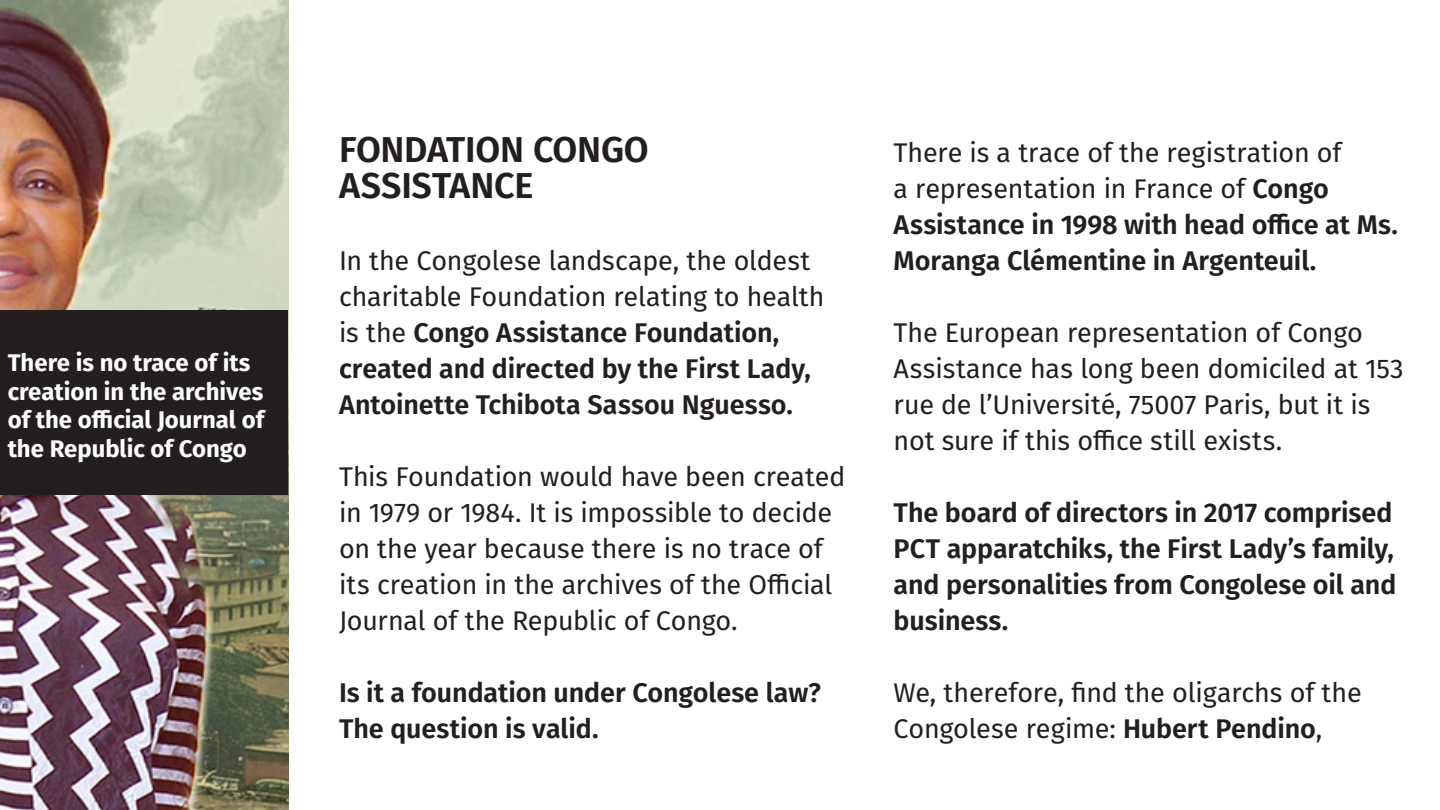
<style>
.page{position:relative;width:1440px;height:810px;background:#fff}
.page>*{position:absolute;margin:0;border:0;box-sizing:border-box;transform-origin:0 0}
.Liste_à_puces_-_Style_imbriqué{font:600 36px/36px "Fira Sans";letter-spacing:-.005em;color:#231f20}
.Liste_à_puces_-_Style_imbriqué-2{font:600 27px/36px "Fira Sans";color:#231f20}
.Liste_à_puces_-_Style_imbriqué-3{font:27px/36px "Fira Sans";letter-spacing:-.005em;color:#231f20}
.Texte_de_graphique_circulaire{font:700 24px/28.8px "Fira Sans";color:#fff}
.s1{font-weight:400}
.s2{font-weight:600}
</style>
<div class="page">
<img style="left:0;top:0;width:288px;height:810px">
<div style="left:0;top:310px;width:288px;height:185px;background:#231f20"></div>
<p class="Texte_de_graphique_circulaire" style="left:8px;top:346px;width:258px">There is no trace of its creation in the archives of the official Journal of the Republic of Congo</p>
<p class="Liste_à_puces_-_Style_imbriqué" style="left:339px;top:129px;width:311px">FONDATION CONGO<br>ASSISTANCE</p>
<p class="Liste_à_puces_-_Style_imbriqué-2" style="left:339px;top:241px;width:487px"><span class="s1">In the Congolese landscape, the oldest charitable Foundation relating to health is the</span> Congo Assistance Foundation, created and directed by the First Lady, Antoinette Tchibota Sassou Nguesso.</p>
<p class="Liste_à_puces_-_Style_imbriqué-3" style="left:339px;top:458px;width:508px">This Foundation would have been created in 1979 or 1984. It is impossible to decide on the year because there is no trace of its creation in the archives of the Official Journal of the Republic of Congo.</p>
<p class="Liste_à_puces_-_Style_imbriqué-2" style="left:339px;top:673px;width:484px">Is it a foundation under Congolese law?<br>The question is valid.</p>
<p class="Liste_à_puces_-_Style_imbriqué-2" style="left:894px;top:133px;width:506px"><span class="s1">There is a trace of the registration of<br>a representation in France of</span> Congo Assistance in 1998 with head office at Ms.<br>Moranga Clémentine in Argenteuil.</p>
<p class="Liste_à_puces_-_Style_imbriqué-3" style="left:894px;top:314px;width:512px">The European representation of Congo Assistance has long been domiciled at 153 rue de l’Université, 75007 Paris, but it is not sure if this office still exists.</p>
<p class="Liste_à_puces_-_Style_imbriqué-2" style="left:894px;top:493px;width:504px">The board of directors in 2017 comprised PCT apparatchiks, the First Lady’s family, and personalities from Congolese oil and business.</p>
<p class="Liste_à_puces_-_Style_imbriqué-3" style="left:894px;top:674px;width:470px">We, therefore, find the oligarchs of the<br>Congolese regime: <span class="s2">Hubert Pendino</span>,</p>
</div>
